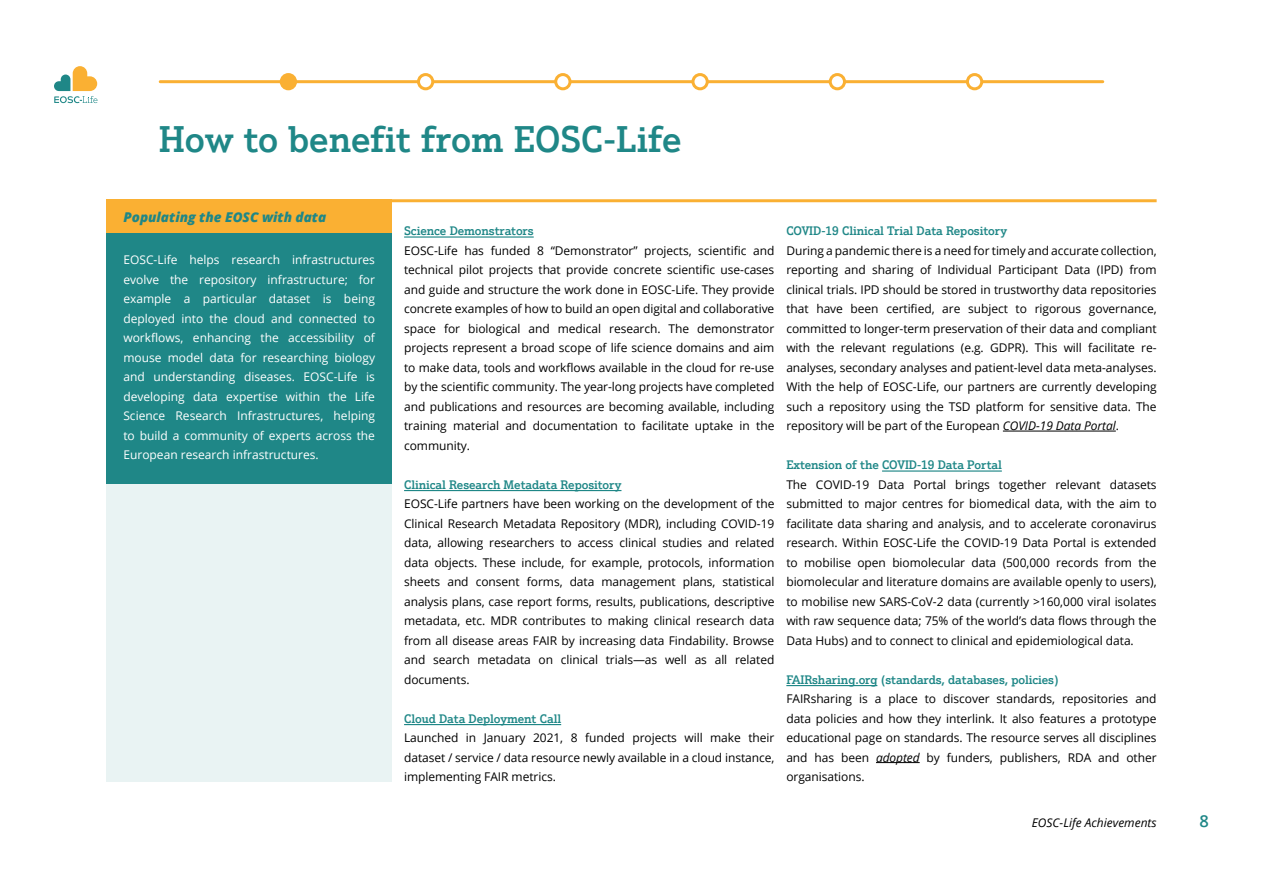
<style>
.page{position:relative;width:1263px;height:893px;background:#fff}
.page>*{position:absolute;margin:0;border:0;box-sizing:border-box;transform-origin:0 0}
.heading_1{font:500 36px "Justus Pro";color:#1f8787}
.t1{font:600 16.5px "Open Sans";color:#1f8787}
.body_text{font:italic 800 13.5px "Open Sans";color:#1f8787}
.body_text-2{font:12px/19.5px "Open Sans";letter-spacing:-.005em;color:#000;text-align:justify}
.body_text-3{font:12px/19.5px "Open Sans";color:#fff;text-align:justify}
.body_text-4{font:500 12px "Justus Pro";letter-spacing:-.005em;color:#1f8787}
.t2{font:italic 12px "Open Sans";color:#000}
.s1{font-style:italic}
</style>
<div class="page">
<hr style="left:106px;top:199px;width:1050px;height:3px;background:#fab033">
<div style="left:106px;top:233px;width:286px;height:251px;background:#1f8787"></div>
<hr style="left:404px;top:236px;width:130px;height:2px;background:#1f8787">
<hr style="left:404px;top:490px;width:217px;height:1px;background:#1f8787">
<hr style="left:404px;top:724px;width:157px;height:1px;background:#1f8787">
<hr style="left:1003px;top:431px;width:113px;height:1px;background:#000">
<hr style="left:882px;top:470px;width:120px;height:2px;background:#1f8787">
<hr style="left:786px;top:685px;width:91px;height:1px;background:#1f8787">
<hr style="left:876px;top:762px;width:44px;height:1px;background:#000">
<svg style="left:54px;top:66px;width:43px;height:37px"></svg>
<div style="left:106px;top:199px;width:286px;height:33px;background:#fab033"></div>
<div style="left:106px;top:475px;width:286px;height:306px;background:#e9f3f3"></div>
<hr style="left:160px;top:80px;width:943px;height:3px;background:#fab033">
<div style="left:281px;top:75px;width:14px;height:14px;background:#fab033;border-radius:50%"></div>
<div style="left:280px;top:73px;width:17px;height:17px;border:3px solid #fab033;border-radius:50%"></div>
<div style="left:418px;top:75px;width:15px;height:14px;background:#fff;border-radius:50%"></div>
<div style="left:417px;top:73px;width:17px;height:17px;border:3px solid #fab033;border-radius:50%"></div>
<div style="left:556px;top:75px;width:14px;height:14px;background:#fff;border-radius:50%"></div>
<div style="left:554px;top:73px;width:17px;height:17px;border:3px solid #fab033;border-radius:50%"></div>
<div style="left:693px;top:75px;width:14px;height:14px;background:#fff;border-radius:50%"></div>
<div style="left:691px;top:73px;width:18px;height:17px;border:3px solid #fab033;border-radius:50%"></div>
<div style="left:830px;top:75px;width:14px;height:14px;background:#fff;border-radius:50%"></div>
<div style="left:829px;top:73px;width:17px;height:17px;border:3px solid #fab033;border-radius:50%"></div>
<div style="left:967px;top:75px;width:15px;height:14px;background:#fff;border-radius:50%"></div>
<div style="left:966px;top:73px;width:17px;height:17px;border:3px solid #fab033;border-radius:50%"></div>
<p class="heading_1" style="left:159px;top:116px;width:524px">How to benefit from EOSC-Life</p>
<p class="body_text" style="left:123px;top:207px;width:204px">Populating the EOSC with data</p>
<p class="body_text-3" style="left:123px;top:250px;width:253px">EOSC-Life helps research infrastructures evolve the repository infrastructure; for example a particular dataset is being deployed into the cloud and connected to workflows, enhancing the accessibility of mouse model data for researching biology and understanding diseases. EOSC-Life is developing data expertise within the Life Science Research Infrastructures, helping to build a community of experts across the European research infrastructures.</p>
<p class="body_text-4" style="left:404px;top:223px;width:131px">Science Demonstrators</p>
<p class="body_text-2" style="left:404px;top:240px;width:372px">EOSC-Life has funded 8 “Demonstrator” projects, scientific and technical pilot projects that provide concrete scientific use-cases and guide and structure the work done in EOSC-Life. They provide concrete examples of how to build an open digital and collaborative space for biological and medical research. The demonstrator projects represent a broad scope of life science domains and aim to make data, tools and workflows available in the cloud for re-use by the scientific community. The year-long projects have completed and publications and resources are becoming available, including training material and documentation to facilitate uptake in the community.</p>
<p class="body_text-4" style="left:404px;top:477px;width:219px">Clinical Research Metadata Repository</p>
<p class="body_text-2" style="left:404px;top:494px;width:372px">EOSC-Life partners have been working on the development of the Clinical Research Metadata Repository (MDR), including COVID-19 data, allowing researchers to access clinical studies and related data objects. These include, for example, protocols, information sheets and consent forms, data management plans, statistical analysis plans, case report forms, results, publications, descriptive metadata, etc. MDR contributes to making clinical research data from all disease areas FAIR by increasing data Findability. Browse and search metadata on clinical trials—as well as all related documents.</p>
<p class="body_text-4" style="left:404px;top:711px;width:159px">Cloud Data Deployment Call</p>
<p class="body_text-2" style="left:404px;top:728px;width:372px">Launched in January 2021, 8 funded projects will make their dataset / service / data resource newly available in a cloud instance, implementing FAIR metrics.</p>
<p class="body_text-4" style="left:786px;top:223px;width:222px">COVID-19 Clinical Trial Data Repository</p>
<p class="body_text-2" style="left:786px;top:240px;width:372px">During a pandemic there is a need for timely and accurate collection, reporting and sharing of Individual Participant Data (IPD) from clinical trials. IPD should be stored in trustworthy data repositories that have been certified, are subject to rigorous governance, committed to longer-term preservation of their data and compliant with the relevant regulations (e.g. GDPR). This will facilitate re&shy;analyses, secondary analyses and patient-level data meta-analyses.<br>With the help of EOSC-Life, our partners are currently developing such a repository using the TSD platform for sensitive data. The repository will be part of the European <span class="s1">COVID-19 Data Portal</span>.</p>
<p class="body_text-4" style="left:786px;top:457px;width:217px">Extension of the COVID-19 Data Portal</p>
<p class="body_text-2" style="left:786px;top:474px;width:372px">The COVID-19 Data Portal brings together relevant datasets submitted to major centres for biomedical data, with the aim to facilitate data sharing and analysis, and to accelerate coronavirus research. Within EOSC-Life the COVID-19 Data Portal is extended to mobilise open biomolecular data (500,000 records from the biomolecular and literature domains are available openly to users), to mobilise new SARS-CoV-2 data (currently &gt;160,000 viral isolates with raw sequence data; 75% of the world’s data flows through the Data Hubs) and to connect to clinical and epidemiological data.</p>
<p class="body_text-4" style="left:786px;top:672px;width:274px">FAIRsharing.org (standards, databases, policies)</p>
<p class="body_text-2" style="left:786px;top:689px;width:372px">FAIRsharing is a place to discover standards, repositories and data policies and how they interlink. It also features a prototype educational page on standards. The resource serves all disciplines and has been <span class="s1">adopted</span> by funders, publishers, RDA and other organisations.</p>
<p class="t2" style="left:1032px;top:814px;width:126px">EOSC-Life Achievements</p>
<h2 class="t1" style="left:1199px;top:810px;width:11px">8</h2>
</div>
